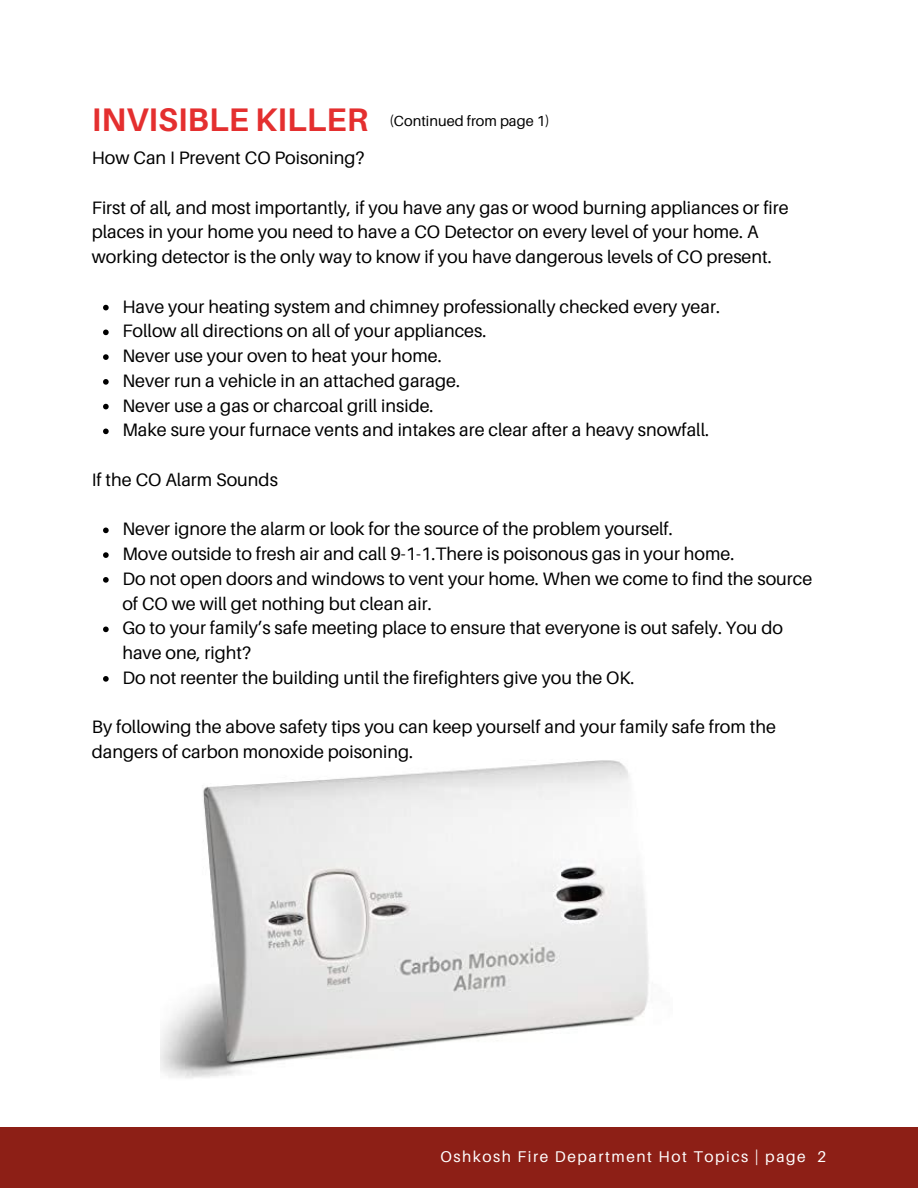
<style>
.page{position:relative;width:918px;height:1188px;background:#fff}
.page>*{position:absolute;margin:0;border:0;box-sizing:border-box;transform-origin:0 0}
.t1{font:700 32.7px "Aileron";color:#e42f2f}
.t2{font:18px/24.8px "Aileron";color:#000}
.t3{font:15.6px "Aileron";letter-spacing:.1em;color:#fff}
.t4{font:14.55px "Aileron";color:#000}
</style>
<div class="page">
<div style="left:0;top:1127px;width:918px;height:61px;background:#8d1f16"></div>
<img style="left:160px;top:760px;width:489px;height:318px">
<svg style="left:103px;top:305px;width:6px;height:5px"></svg>
<svg style="left:103px;top:330px;width:6px;height:5px"></svg>
<svg style="left:103px;top:354px;width:6px;height:6px"></svg>
<svg style="left:103px;top:379px;width:6px;height:6px"></svg>
<svg style="left:103px;top:404px;width:6px;height:5px"></svg>
<svg style="left:103px;top:429px;width:6px;height:5px"></svg>
<svg style="left:103px;top:528px;width:6px;height:5px"></svg>
<svg style="left:103px;top:552px;width:6px;height:6px"></svg>
<svg style="left:103px;top:577px;width:6px;height:6px"></svg>
<svg style="left:103px;top:627px;width:6px;height:5px"></svg>
<svg style="left:103px;top:676px;width:6px;height:6px"></svg>
<h1 class="t1" style="left:92px;top:99px;width:278px">INVISIBLE KILLER</h1>
<p class="t4" style="left:389px;top:112px;width:162px">(Continued from page 1)</p>
<p class="t2" style="left:92px;top:145px;width:274px">How Can I Prevent CO Poisoning?</p>
<p class="t2" style="left:92px;top:195px;width:698px">First of all, and most importantly, if you have any gas or wood burning appliances or fire places in your home you need to have a CO Detector on every level of your home. A working detector is the only way to know if you have dangerous levels of CO present.</p>
<p class="t2" style="left:122px;top:294px;width:599px">Have your heating system and chimney professionally checked every year.<br>Follow all directions on all of your appliances.<br>Never use your oven to heat your home.<br>Never run a vehicle in an attached garage.<br>Never use a gas or charcoal grill inside.<br>Make sure your furnace vents and intakes are clear after a heavy snowfall.</p>
<p class="t2" style="left:92px;top:467px;width:188px">If the CO Alarm Sounds</p>
<p class="t2" style="left:122px;top:516px;width:691px">Never ignore the alarm or look for the source of the problem yourself.<br>Move outside to fresh air and call 9-1-1.There is poisonous gas in your home.<br>Do not open doors and windows to vent your home. When we come to find the source of CO we will get nothing but clean air.<br>Go to your family’s safe meeting place to ensure that everyone is out safely. You do have one, right?<br>Do not reenter the building until the firefighters give you the OK.</p>
<p class="t2" style="left:92px;top:714px;width:686px">By following the above safety tips you can keep yourself and your family safe from the dangers of carbon monoxide poisoning.</p>
<p class="t3" style="left:440px;top:1147px;width:387px">Oshkosh Fire Department Hot Topics | page 2</p>
</div>
